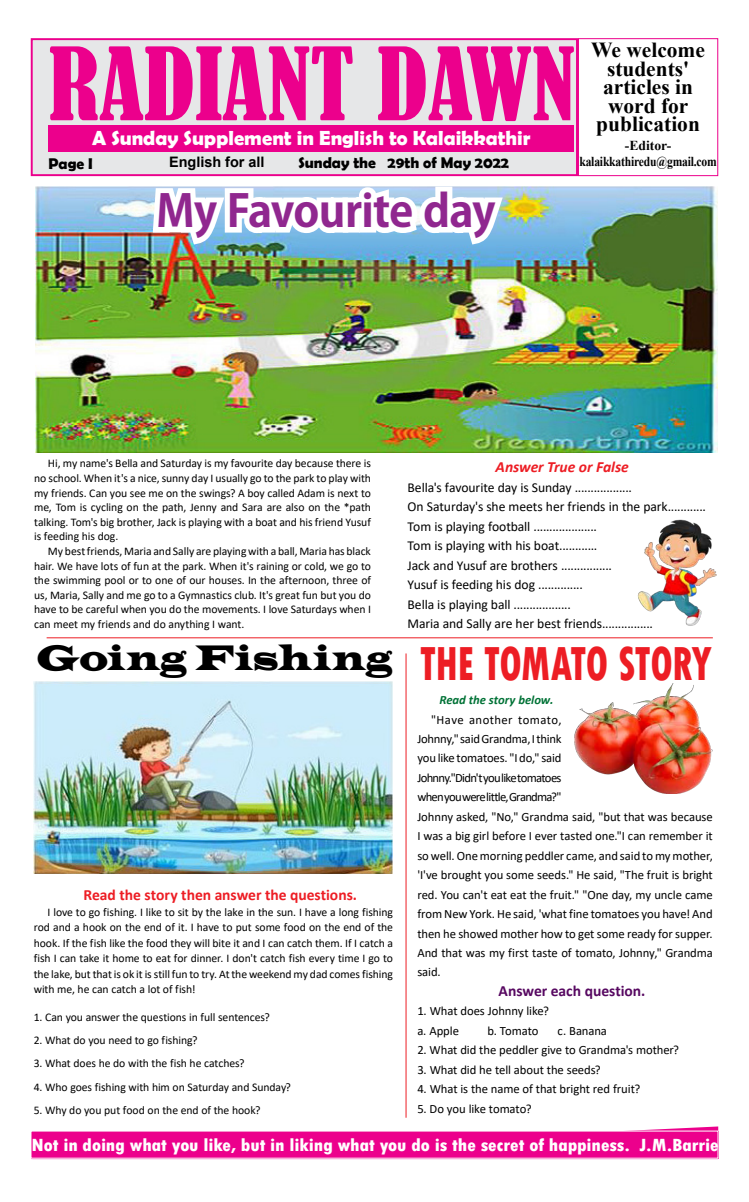
<style>
.page{position:relative;width:749px;height:1202px;background:#fff}
.page>*{position:absolute;margin:0;border:0;box-sizing:border-box;transform-origin:0 0}
.t1{font:condensed 93.7px "Bernard";color:#ec008c}
.t2{font:800 condensed 50.1px "Tw Cen";letter-spacing:-.015em;color:#ed1d24;scale:.8 1}
.t3{font:700 44.1px "Adobe Gothic Std";letter-spacing:-.02em;color:#90278f}
.t4{font:36.5px "Latin Wide";letter-spacing:.005em;color:#000;scale:.8 1}
.t5{font:700 21.4px/18.5px "Times New Roman";color:#000;text-align:center}
.t6{font:700 20.4px "Berlin Sans FB Demi";color:#fff}
.t7{font:800 condensed 18.5px "Tw Cen";letter-spacing:-.005em;color:#fff;scale:1.09 1}
.t8{font:700 15.6px "Calibri";letter-spacing:-.005em;color:#ed1d24}
.t9{font:700 15.6px "Berlin Sans FB Demi";color:#000}
.t10{font:700 15.6px "Calibri";letter-spacing:-.005em;color:#570861}
.t11{font:italic 700 15.6px "Calibri";letter-spacing:-.005em;color:#ed1d24}
.t12{font:700 14.5px "Arial";letter-spacing:-.005em;color:#000}
.t13{font:13.6px/19.5px "Calibri";letter-spacing:-.005em;color:#000}
.t14{font:700 13.6px/16.5px "Times New Roman";letter-spacing:-.015em;color:#000;text-align:center}
.t15{font:12.7px/19.5px "Calibri";letter-spacing:-.01em;color:#000}
.t16{font:italic 700 12.7px "Calibri";color:#007236}
.t17{font:11.7px/14.6px "Calibri";letter-spacing:-.005em;color:#000;text-align:justify}
</style>
<div class="page">
<svg style="left:31px;top:1126px;width:687px;height:33px"></svg>
<div style="left:31px;top:1131px;width:686px;height:27px;background:#ec008c"></div>
<div style="left:32px;top:39px;width:545px;height:136px;background:#e6e7e8"></div>
<div style="left:31px;top:38px;width:546px;height:138px;border:2px solid #ec008c"></div>
<div style="left:577px;top:38px;width:141px;height:138px;border:1px solid #ec008c"></div>
<div style="left:48px;top:126px;width:526px;height:26px;background:#ec008c"></div>
<img style="left:638px;top:519px;width:79px;height:107px">
<img style="left:33px;top:681px;width:359px;height:192px">
<img style="left:36px;top:187px;width:680px;height:265px">
<svg style="left:147px;top:186px;width:363px;height:64px"></svg>
<hr style="left:47px;top:637px;width:665px;height:1px;background:#ed1d24">
<hr style="left:405px;top:653px;width:1px;height:465px;background:#ed1d24">
<img style="left:574px;top:683px;width:138px;height:111px">
<h3 class="t5" style="left:591px;top:40px;width:115px">We welcome students' articles in word for publication</h3>
<p class="t14" style="left:579px;top:136px;width:139px">-Editor&shy;kalaikkathiredu@gmail.com</p>
<h1 class="t1" style="left:48px;top:30px;width:528px">RADIANT DAWN</h1>
<h3 class="t9" style="left:298px;top:154px;width:212px">Sunday the 29th of May 2022</h3>
<h3 class="t6" style="left:92px;top:126px;width:440px">A Sunday Supplement in English to Kalaikkathir</h3>
<h3 class="t9" style="left:48px;top:155px;width:46px">Page I</h3>
<p class="t12" style="left:169px;top:151px;width:97px">English for all</p>
<h3 class="t3" style="left:156px;top:184px;width:341px">My Favourite day</h3>
<p class="t17" style="left:34px;top:456px;width:338px;text-indent:14px">Hi, my name's Bella and Saturday is my favourite day because there is no school. When it's a nice, sunny day I usually go to the park to play with my friends. Can you see me on the swings? A boy called Adam is next to me, Tom is cycling on the path, Jenny and Sara are also on the *path talking. Tom's big brother, Jack is playing with a boat and his friend Yusuf is feeding his dog.</p>
<p class="t17" style="left:34px;top:543px;width:338px;text-indent:14px">My best friends, Maria and Sally are playing with a ball, Maria has black hair. We have lots of fun at the park. When it's raining or cold, we go to the swimming pool or to one of our houses. In the afternoon, three of us, Maria, Sally and me go to a Gymnastics club. It's great fun but you do have to be careful when you do the movements. I love Saturdays when I can meet my friends and do anything I want.</p>
<h3 class="t4" style="left:37px;top:635px;width:446px">Going Fishing</h3>
<h3 class="t8" style="left:84px;top:884px;width:275px">Read the story then answer the questions.</h3>
<p class="t17" style="left:34px;top:904px;width:361px;line-height:15.6px;text-indent:14px">I love to go fishing. I like to sit by the lake in the sun. I have a long fishing rod and a hook on the end of it. I have to put some food on the end of the hook. If the fish like the food they will bite it and I can catch them. If I catch a fish I can take it home to eat for dinner. I don't catch fish every time I go to the lake, but that is ok it is still fun to try. At the weekend my dad comes fishing with me, he can catch a lot of fish!</p>
<p class="t17" style="left:34px;top:1009px;width:237px">1. Can you answer the questions in full sentences?</p>
<p class="t17" style="left:34px;top:1032px;width:165px">2. What do you need to go fishing?</p>
<p class="t17" style="left:34px;top:1056px;width:212px">3. What does he do with the fish he catches?</p>
<p class="t17" style="left:34px;top:1079px;width:259px">4. Who goes fishing with him on Saturday and Sunday?</p>
<p class="t17" style="left:34px;top:1103px;width:228px">5. Why do you put food on the end of the hook?</p>
<h3 class="t11" style="left:495px;top:456px;width:135px">Answer True or False</h3>
<p class="t13" style="left:407px;top:477px;width:300px">Bella's favourite day is Sunday ..................<br>On Saturday's she meets her friends in the park............<br>Tom is playing football ....................<br>Tom is playing with his boat............<br>Jack and Yusuf are brothers ................<br>Yusuf is feeding his dog ..............<br>Bella is playing ball ..................<br>Maria and Sally are her best friends................</p>
<h2 class="t2" style="left:420px;top:634px;width:366px">THE TOMATO STORY</h2>
<p class="t16" style="left:439px;top:691px;width:115px">Read the story below.</p>
<p class="t15" style="left:417px;top:709px;width:297px;text-indent:14px">"Have another tomato,<br>Johnny," said Grandma, I think<br>you like tomatoes. "I do," said<br>Johnny."Didn't you like tomatoes<br>when you were little, Grandma?"<br>Johnny asked, "No," Grandma said, "but that was because I was a big girl before I ever tasted one."I can remember it so well. One morning peddler came, and said to my mother, 'I've brought you some seeds." He said, "The fruit is bright red. You can't eat eat the fruit." "One day, my uncle came from New York. He said, 'what fine tomatoes you have! And then he showed mother how to get some ready for supper.<br>And that was my first taste of tomato, Johnny," Grandma said.</p>
<h3 class="t10" style="left:498px;top:980px;width:148px">Answer each question.</h3>
<p class="t15" style="left:417px;top:1001px;width:133px">1. What does Johnny like? a. Apple</p>
<p class="t15" style="left:487px;top:1021px;width:53px">b. Tomato</p>
<p class="t15" style="left:557px;top:1021px;width:51px">c. Banana</p>
<p class="t15" style="left:417px;top:1040px;width:263px">2. What did the peddler give to Grandma's mother?</p>
<p class="t15" style="left:417px;top:1059px;width:185px">3. What did he tell about the seeds?</p>
<p class="t15" style="left:417px;top:1079px;width:224px">4. What is the name of that bright red fruit?</p>
<p class="t15" style="left:417px;top:1098px;width:116px">5. Do you like tomato?</p>
<h3 class="t7" style="left:31px;top:1134px;width:632px">Not in doing what you like, but in liking what you do is the secret of happiness. J.M.Barrie</h3>
</div>
